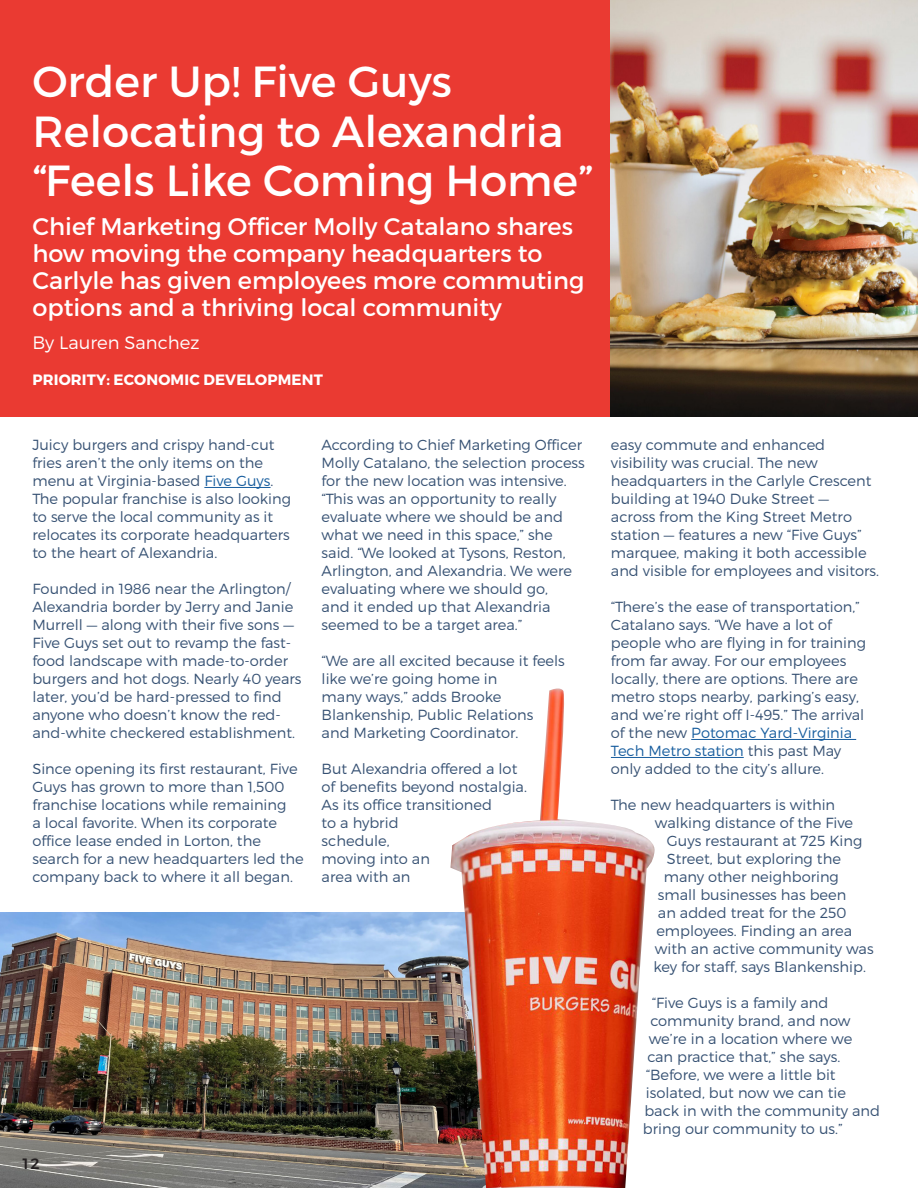
<style>
.page{position:relative;width:918px;height:1188px;background:#fff}
.page>*{position:absolute;margin:0;border:0;box-sizing:border-box;transform-origin:0 0}
.Headline{font:43.5px/49.5px "Montserrat";color:#fff}
.Headline-2{font:24px/27px "Montserrat";color:#fff}
.Headline-3{font:300 18px "Montserrat";color:#fff}
.t1{font:700 15px "Montserrat";letter-spacing:.01em;color:#fff}
.t2{font:500 15px "Montserrat";color:#231f20}
.Body{font:300 14.7px/18px "Montserrat";color:#365173}
.s1{color:#175d9e}
</style>
<div class="page">
<div style="left:0;top:0;width:918px;height:417px;background:#ea3a32"></div>
<hr style="left:204px;top:487px;width:67px;height:1px;background:#175d9e">
<hr style="left:691px;top:739px;width:165px;height:1px;background:#175d9e">
<hr style="left:611px;top:757px;width:133px;height:1px;background:#175d9e">
<img style="left:611px;top:0;width:307px;height:417px">
<img style="left:0;top:913px;width:450px;height:275px">
<img style="left:450px;top:688px;width:205px;height:500px">
<p class="Headline" style="left:32px;top:57px;width:562px">Order Up! Five Guys<br>Relocating to Alexandria “Feels Like Coming Home”</p>
<p class="Headline-2" style="left:32px;top:213px;width:553px">Chief Marketing Officer Molly Catalano shares how moving the company headquarters to Carlyle has given employees more commuting options and a thriving local community</p>
<p class="Headline-3" style="left:32px;top:332px;width:169px">By Lauren Sanchez</p>
<p class="t1" style="left:32px;top:370px;width:292px">PRIORITY: ECONOMIC DEVELOPMENT</p>
<p class="Body" style="left:32px;top:436px;width:260px">Juicy burgers and crispy hand-cut fries aren’t the only items on the menu at Virginia-based <span class="s1">Five Guys</span>.<br>The popular franchise is also looking to serve the local community as it relocates its corporate headquarters to the heart of Alexandria.</p>
<p class="Body" style="left:32px;top:580px;width:271px">Founded in 1986 near the Arlington/ Alexandria border by Jerry and Janie Murrell — along with their five sons — Five Guys set out to revamp the fast&shy;food landscape with made-to-order burgers and hot dogs. Nearly 40 years later, you’d be hard-pressed to find anyone who doesn’t know the red&shy;and-white checkered establishment.</p>
<p class="Body" style="left:32px;top:760px;width:273px">Since opening its first restaurant, Five Guys has grown to more than 1,500 franchise locations while remaining<br>a local favorite. When its corporate office lease ended in Lorton, the search for a new headquarters led the company back to where it all began.</p>
<p class="Body" style="left:322px;top:436px;width:265px">According to Chief Marketing Officer Molly Catalano, the selection process for the new location was intensive. “This was an opportunity to really evaluate where we should be and what we need in this space,” she said. “We looked at Tysons, Reston, Arlington, and Alexandria. We were evaluating where we should go,<br>and it ended up that Alexandria seemed to be a target area.”</p>
<p class="Body" style="left:322px;top:652px;width:245px">“We are all excited because it feels like we’re going home in<br>many ways,” adds Brooke<br>Blankenship, Public Relations and Marketing Coordinator.</p>
<p class="Body" style="left:322px;top:760px;width:207px">But Alexandria offered a lot of benefits beyond nostalgia.<br>As its office transitioned<br>to a hybrid<br>schedule,<br>moving into an<br>area with an</p>
<p class="t2" style="left:21px;top:1152px;width:20px">12</p>
<p class="Body" style="left:611px;top:436px;width:270px">easy commute and enhanced visibility was crucial. The new headquarters in the Carlyle Crescent building at 1940 Duke Street —<br>across from the King Street Metro station — features a new “Five Guys” marquee, making it both accessible and visible for employees and visitors.</p>
<p class="Body" style="left:611px;top:598px;width:257px">“There’s the ease of transportation,” Catalano says. “We have a lot of people who are flying in for training from far away. For our employees locally, there are options. There are metro stops nearby, parking’s easy, and we’re right off I-495.” The arrival of the new <span class="s1">Potomac Yard-Virginia Tech Metro station</span> this past May only added to the city’s allure.</p>
<p class="Body" style="left:611px;top:796px;width:226px">The new headquarters is within</p>
<p class="Body" style="left:655px;top:814px;width:200px">walking distance of the Five</p>
<p class="Body" style="left:667px;top:832px;width:197px">Guys restaurant at 725 King</p>
<p class="Body" style="left:667px;top:850px;width:176px">Street, but exploring the</p>
<p class="Body" style="left:664px;top:868px;width:177px">many other neighboring</p>
<p class="Body" style="left:658px;top:886px;width:190px">small businesses has been</p>
<p class="Body" style="left:658px;top:904px;width:190px">an added treat for the 250</p>
<p class="Body" style="left:656px;top:922px;width:197px">employees. Finding an area</p>
<p class="Body" style="left:655px;top:940px;width:220px">with an active community was</p>
<p class="Body" style="left:653px;top:958px;width:214px">key for staff, says Blankenship.</p>
<p class="Body" style="left:652px;top:994px;width:178px">“Five Guys is a family and</p>
<p class="Body" style="left:650px;top:1012px;width:202px">community brand, and now</p>
<p class="Body" style="left:649px;top:1030px;width:205px">we’re in a location where we</p>
<p class="Body" style="left:647px;top:1048px;width:194px">can practice that,” she says.</p>
<p class="Body" style="left:646px;top:1066px;width:191px">“Before, we were a little bit</p>
<p class="Body" style="left:646px;top:1084px;width:202px">isolated, but now we can tie</p>
<p class="Body" style="left:644px;top:1102px;width:237px">back in with the community and</p>
<p class="Body" style="left:643px;top:1120px;width:201px">bring our community to us.”</p>
</div>
